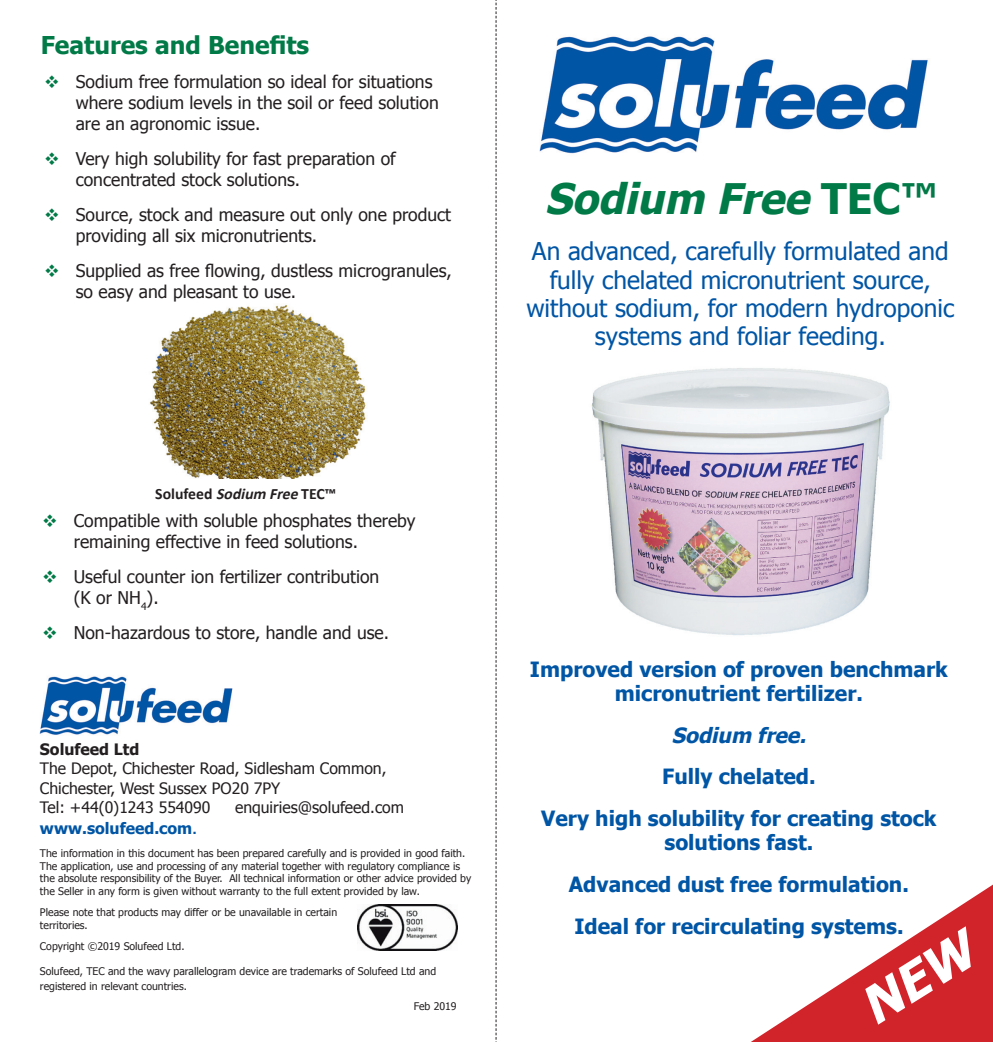
<style>
.page{position:relative;width:993px;height:1042px;background:#fff}
.page>*{position:absolute;margin:0;border:0;box-sizing:border-box;transform-origin:0 0}
.t1{font:italic 700 42px "Tahoma";color:#017a47}
.t2{font:24.5px/28.2px "Tahoma";color:#0155a5;text-align:center}
.t3{font:700 24.5px "Tahoma";color:#017a47}
.t4{font:700 21px/41.6px "Tahoma";color:#0155a5;text-align:center}
.t5{font:italic 700 21px "Tahoma";color:#0155a5}
.t6{font:17.5px/21px "Tahoma";color:#231f20}
.t7{font:15.75px/19.2px "Tahoma";color:#231f20}
.t8{font:700 15.75px "Calibri";color:#231f20}
.t9{font:700 15.75px "Tahoma";color:#0155a5}
.t10{font:700 15.75px "Tahoma";color:#231f20}
.t11{font:10.5px/12.6px "Tahoma";color:#231f20}
.s1{color:#017a47}
.s2{font-style:italic}
.s3{font-family:"Arial"}
.s4{font-style:normal}
</style>
<div class="page">
<img style="left:539px;top:36px;width:389px;height:118px">
<img style="left:39px;top:676px;width:194px;height:59px">
<img style="left:357px;top:904px;width:100px;height:46px">
<img style="left:150px;top:305px;width:216px;height:173px">
<svg style="left:495px;top:0;width:1px;height:1042px"></svg>
<img style="left:591px;top:368px;width:299px;height:267px">
<svg style="left:751px;top:885px;width:241px;height:157px"></svg>
<h2 class="t3" style="left:41px;top:30px;width:270px">Features and Benefits</h2>
<h3 class="t6" style="left:76px;top:71px;width:364px;text-indent:-32px"><span class="s1">❖</span> Sodium free formulation so ideal for situations where sodium levels in the soil or feed solution are an agronomic issue.</h3>
<h3 class="t6" style="left:76px;top:148px;width:321px;text-indent:-32px"><span class="s1">❖</span> Very high solubility for fast preparation of concentrated stock solutions.</h3>
<h3 class="t6" style="left:76px;top:204px;width:377px;text-indent:-32px"><span class="s1">❖</span> Source, stock and measure out only one product providing all six micronutrients.</h3>
<h3 class="t6" style="left:76px;top:260px;width:377px;text-indent:-32px"><span class="s1">❖</span> Supplied as free flowing, dustless microgranules, so easy and pleasant to use.</h3>
<h3 class="t8" style="left:155px;top:484px;width:182px">Solufeed <span class="s2">Sodium Free</span>TEC™</h3>
<h3 class="t6" style="left:74px;top:509px;width:343px;text-indent:-31px"><span class="s1">❖</span> Compatible with soluble phosphates thereby remaining effective in feed solutions.</h3>
<h3 class="t6" style="left:74px;top:565px;width:307px;text-indent:-31px"><span class="s1">❖</span> Useful counter ion fertilizer contribution (K or NH<sub>4</sub>).</h3>
<h3 class="t6" style="left:42px;top:621px;width:348px"><span class="s1">❖</span> Non-hazardous to store, handle and use.</h3>
<h3 class="t10" style="left:40px;top:739px;width:101px">Solufeed Ltd</h3>
<h3 class="t7" style="left:40px;top:758px;width:348px">The Depot, Chichester Road, Sidlesham Common,<br>Chichester, West Sussex PO20 7PY<br>Tel: +44(0)1243 554090</h3>
<h3 class="t7" style="left:235px;top:797px;width:170px">enquiries@solufeed.com</h3>
<h3 class="t9" style="left:40px;top:818px;width:158px">www.solufeed.com<span class="s3">.</span></h3>
<p class="t11" style="left:40px;top:846px;width:432px">The information in this document has been prepared carefully and is provided in good faith.<br>The application, use and processing of any material together with regulatory compliance is the absolute responsibility of the Buyer. All technical information or other advice provided by the Seller in any form is given without warranty to the full extent provided by law.</p>
<p class="t11" style="left:40px;top:905px;width:298px">Please note that products may differ or be unavailable in certain territories.</p>
<p class="t11" style="left:40px;top:939px;width:146px">Copyright ©2019 Solufeed Ltd.</p>
<p class="t11" style="left:40px;top:962px;width:397px;line-height:15.8px">Solufeed, TEC and the wavy parallelogram device are trademarks of Solufeed Ltd and registered in relevant countries.</p>
<p class="t11" style="left:413px;top:999px;width:44px">Feb 2019</p>
<h1 class="t1" style="left:545px;top:172px;width:393px">Sodium Free <span class="s4">T E C ™</span></h1>
<h2 class="t2" style="left:526px;top:237px;width:429px">An advanced, carefully formulated and fully chelated micronutrient source, without sodium, for modern hydroponic systems and foliar feeding.</h2>
<h3 class="t4" style="left:529px;top:656px;width:419px;line-height:24.2px">Improved version of proven benchmark micronutrient fertilizer.</h3>
<h3 class="t5" style="left:671px;top:722px;width:141px">Sodium free.</h3>
<h3 class="t4" style="left:541px;top:755px;width:397px">Fully chelated.<br>Very high solubility for creating stock</h3>
<h3 class="t4" style="left:568px;top:821px;width:341px">solutions fast.<br>Advanced dust free formulation.<br>Ideal for recirculating systems.</h3>
</div>
